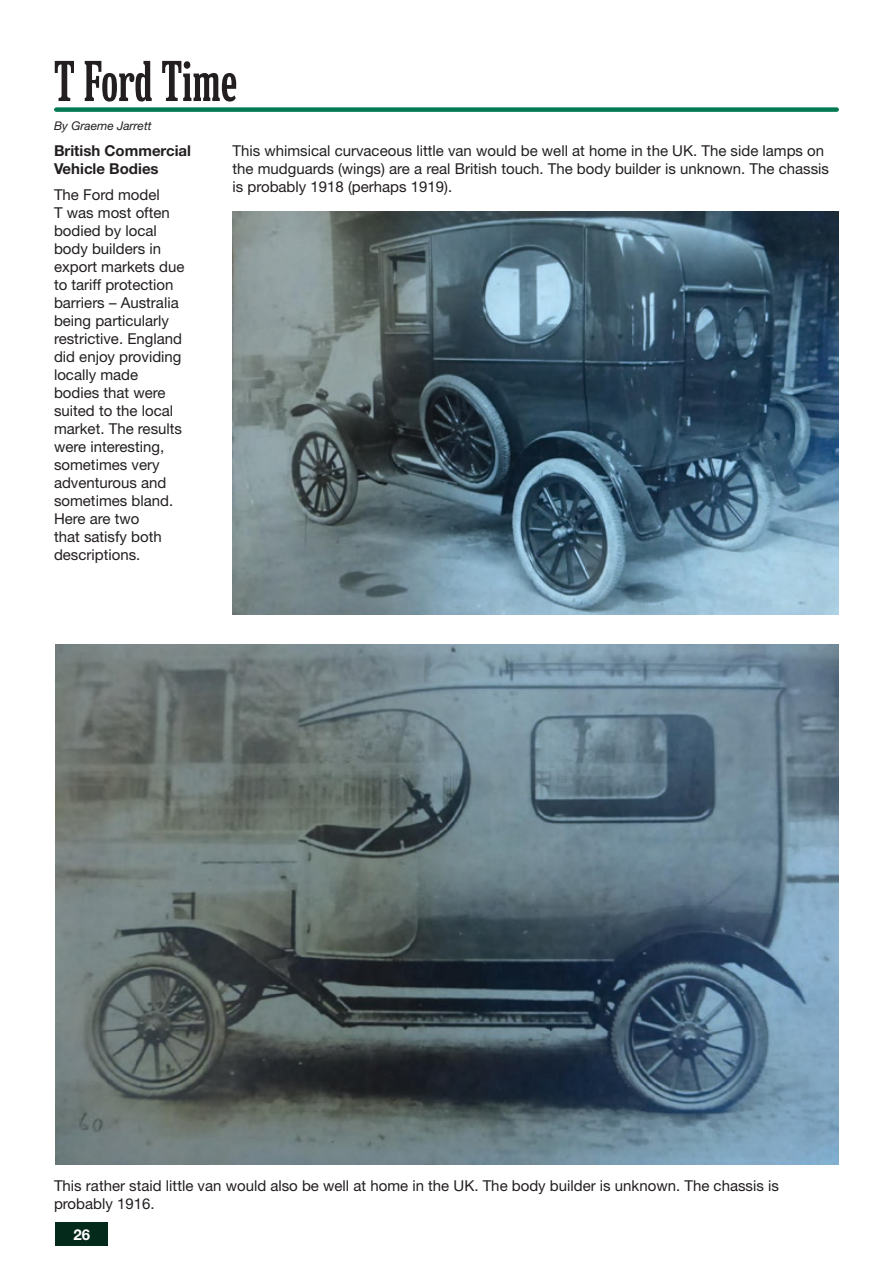
<style>
.page{position:relative;width:893px;height:1263px;background:#fff}
.page>*{position:absolute;margin:0;border:0;box-sizing:border-box;transform-origin:0 0}
.Heading__Main_Page_L{font:54px "Hackensack";color:#231f20}
.t1{font:15px/18px "Helvetica Neue LT Pro";color:#231f20}
.t2{font:700 15px/18px "Helvetica Neue LT Pro";color:#231f20}
.t3{font:700 15px "Helvetica Neue LT Pro";color:#fff}
.Heading__Main_Page_A{font:italic 12px "Helvetica Neue LT Pro";color:#231f20}
</style>
<div class="page">
<div style="left:55px;top:1222px;width:53px;height:24px;background:#042a1b"></div>
<div style="left:56px;top:107px;width:781px;height:5px;background:#037953"></div>
<img style="left:232px;top:212px;width:607px;height:402px">
<img style="left:55px;top:644px;width:784px;height:520px">
<p class="Heading__Main_Page_L" style="left:54px;top:42px;width:185px">T Ford Time</p>
<p class="Heading__Main_Page_A" style="left:54px;top:119px;width:99px">By Graeme Jarrett</p>
<p class="t2" style="left:54px;top:141px;width:139px">British Commercial<br>Vehicle Bodies</p>
<p class="t1" style="left:54px;top:185px;width:132px">The Ford model<br>T was most often bodied by local body builders in export markets due to tariff protection barriers – Australia being particularly restrictive. England did enjoy providing locally made bodies that were suited to the local market. The results were interesting, sometimes very adventurous and sometimes bland.<br>Here are two<br>that satisfy both descriptions.</p>
<p class="t1" style="left:232px;top:142px;width:598px">This whimsical curvaceous little van would be well at home in the UK. The side lamps on the mudguards (wings) are a real British touch. The body builder is unknown. The chassis is probably 1918 (perhaps 1919).</p>
<p class="t1" style="left:54px;top:1176px;width:726px">This rather staid little van would also be well at home in the UK. The body builder is unknown. The chassis is probably 1916.</p>
<p class="t3" style="left:73px;top:1225px;width:18px">26</p>
</div>
